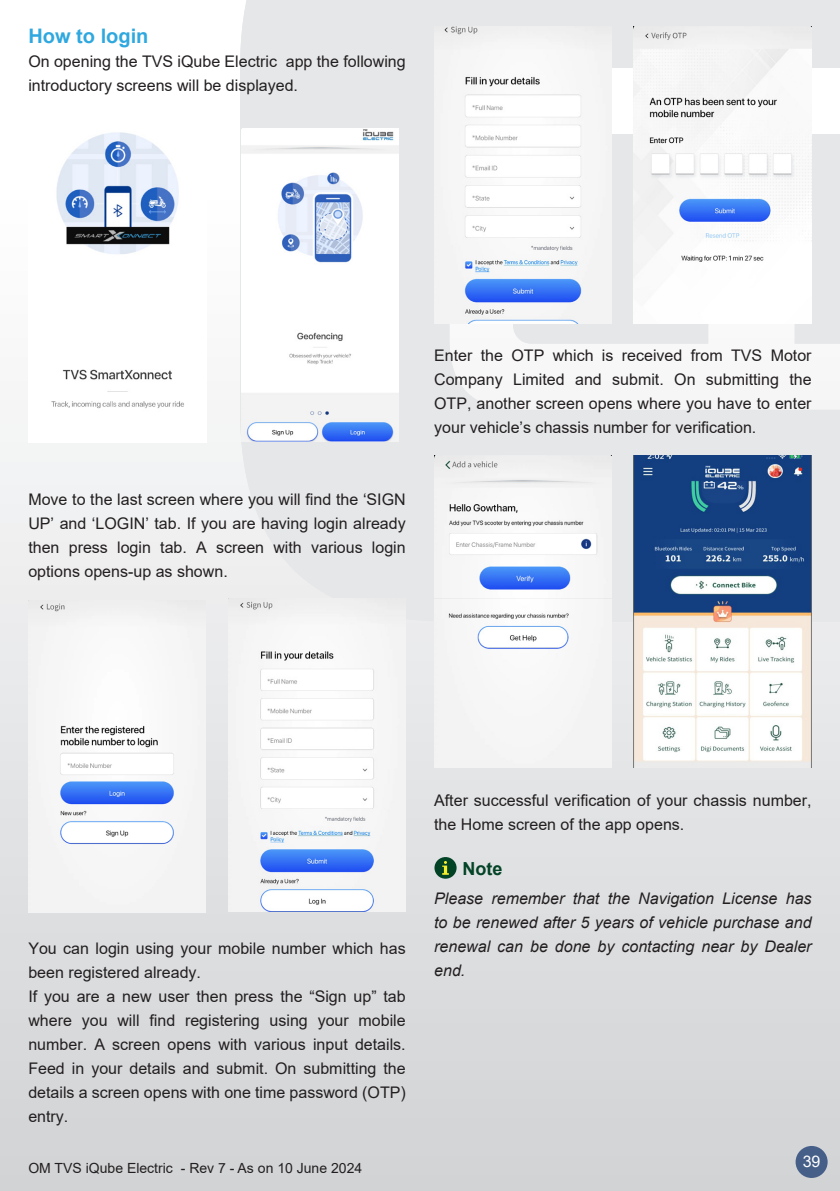
<style>
.page{position:relative;width:840px;height:1191px;background:#fff}
.page>*{position:absolute;margin:0;border:0;box-sizing:border-box;transform-origin:0 0}
.t1{font:700 20px "Arial";color:#2fa8df}
.Note_green{font:700 18px "Arial";color:#034326}
.Body_Para{font:16px/24px "Arial";color:#231f20}
.Paragraph_Style_2{font:italic 16px/24px "Arial";color:#231f20;text-align:justify}
.t2{font:16px "Arial";color:#fff}
.t3{font:14px "Arial";color:#231f20}
</style>
<div class="page">
<div style="left:0;top:0;width:839px;height:1191px;background:linear-gradient(to bottom,#fff,#d2d4d6)"></div>
<svg style="left:240px;top:0;width:599px;height:621px;fill:#e6e7e9"></svg>
<svg style="left:513px;top:134px;width:194px;height:209px;background:#e7e8ea"></svg>
<div style="left:794px;top:134px;width:45px;height:209px;background:#e6e7e9"></div>
<div style="left:795px;top:1146px;width:32px;height:32px;background:#465f89;border-radius:50%"></div>
<img style="left:28px;top:129px;width:178px;height:313px">
<img style="left:241px;top:129px;width:157px;height:313px">
<img style="left:28px;top:600px;width:177px;height:313px">
<img style="left:228px;top:599px;width:177px;height:312px">
<img style="left:434px;top:27px;width:177px;height:296px">
<img style="left:633px;top:27px;width:178px;height:296px">
<img style="left:434px;top:455px;width:177px;height:313px">
<img style="left:633px;top:455px;width:178px;height:313px">
<div style="left:434px;top:857px;width:22px;height:21px;background:#034325;border-radius:50%"></div>
<svg style="left:442px;top:861px;width:6px;height:13px"></svg>
<p class="t1" style="left:28px;top:22px;width:122px">How to login</p>
<p class="Body_Para" style="left:28px;top:49px;width:378px">On opening the TVS iQube Electric app the following introductory screens will be displayed.</p>
<p class="Body_Para" style="left:28px;top:487px;width:379px;text-align:justify">Move to the last screen where you will find the ‘SIGN UP’ and ‘LOGIN’ tab. If you are having login already then press login tab. A screen with various login options opens-up as shown.</p>
<p class="Body_Para" style="left:434px;top:344px;width:379px;text-align:justify">Enter the OTP which is received from TVS Motor Company Limited and submit. On submitting the OTP, another screen opens where you have to enter your vehicle’s chassis number for verification.</p>
<p class="Body_Para" style="left:28px;top:935px;width:378px">You can login using your mobile number which has been registered already.</p>
<p class="Body_Para" style="left:28px;top:983px;width:379px;text-align:justify">If you are a new user then press the “Sign up” tab where you will find registering using your mobile number. A screen opens with various input details.<br>Feed in your details and submit. On submitting the details a screen opens with one time password (OTP) entry.</p>
<p class="t3" style="left:28px;top:1158px;width:335px">OM TVS iQube Electric - Rev 7 - As on 10 June 2024</p>
<p class="Body_Para" style="left:434px;top:788px;width:378px">After successful verification of your chassis number, the Home screen of the app opens.</p>
<p class="Note_green" style="left:462px;top:855px;width:41px">Note</p>
<p class="Paragraph_Style_2" style="left:434px;top:887px;width:378px">Please remember that the Navigation License has to be renewed after 5 years of vehicle purchase and renewal can be done by contacting near by Dealer end.</p>
<p class="t2" style="left:802px;top:1150px;width:19px">39</p>
</div>
